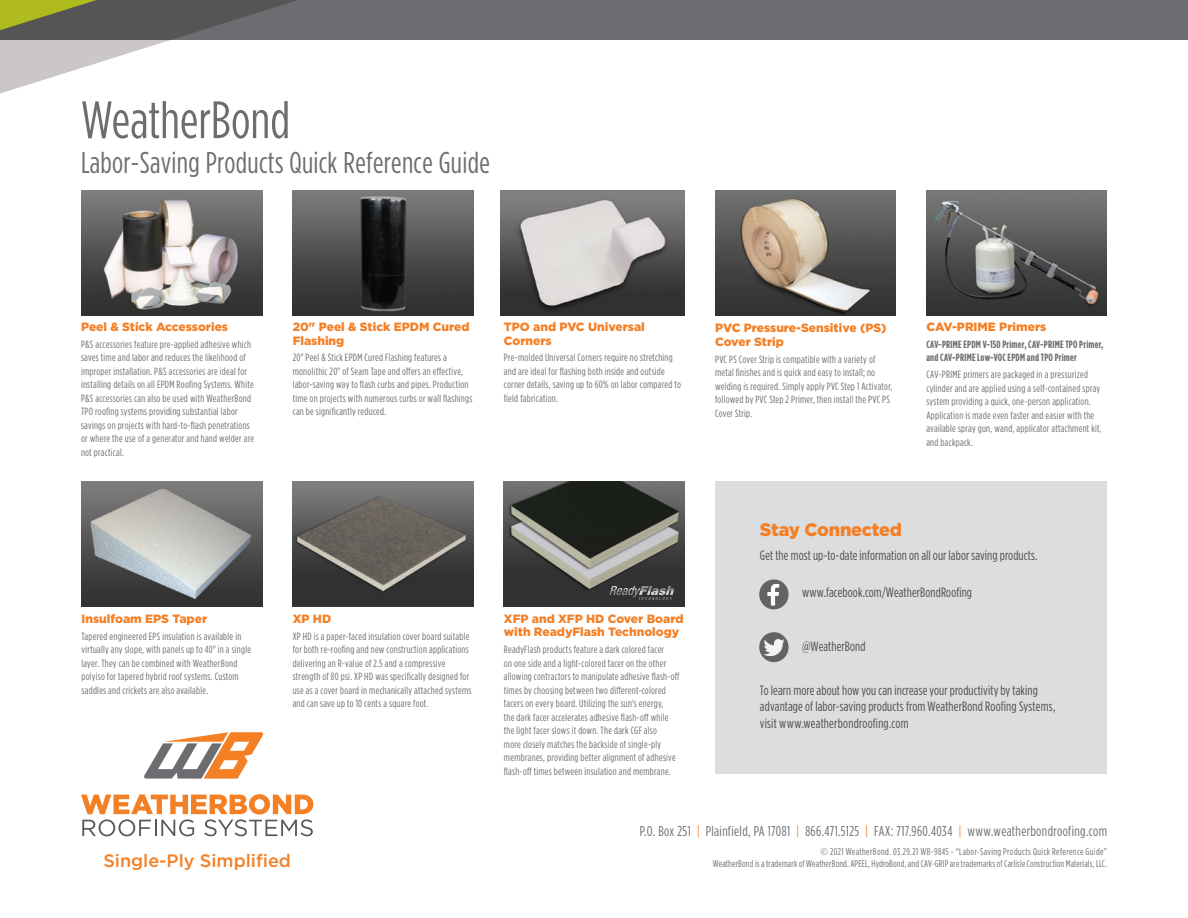
<style>
.page{position:relative;width:1188px;height:918px;background:#fff}
.page>*{position:absolute;margin:0;border:0;box-sizing:border-box;transform-origin:0 0}
.t1{font:52.5px "Gotham Condensed";color:#6c6d70}
.t2{font:30px "Gotham Condensed";letter-spacing:.01em;color:#6c6d70}
.t3{font:500 18px "Gotham";color:#f48026}
.t4{font:900 18px "Gotham";letter-spacing:-.015em;color:#f48026}
.t5{font:14.25px "Gotham Condensed";letter-spacing:.025em;color:#6c6d70}
.t6{font:13.5px/16.5px "Gotham Condensed";letter-spacing:.01em;color:#4b4c4d}
.t7{font:900 12px/13.5px "Gotham";color:#f48026}
.t8{font:10.5px/13.5px "Gotham Condensed";letter-spacing:.025em;color:#6c6d70}
.t9{font:700 10.5px/13.5px "Gotham Condensed";letter-spacing:.02em;color:#6c6d70}
.t10{font:9.75px "Gotham Condensed";letter-spacing:.02em;color:#6c6d70}
.t11{font:9.75px "Gotham Condensed";letter-spacing:.045em;color:#6c6d70}
.s1{color:#f48026}
.s2{font-family:"Gotham"}
</style>
<div class="page">
<img style="left:926px;top:190px;width:181px;height:126px">
<div style="left:0;top:0;width:1188px;height:40px;background:#6c6d70"></div>
<svg style="left:0;top:0;width:297px;height:94px"></svg>
<div style="left:715px;top:481px;width:392px;height:292px;background:#dcdddf"></div>
<img style="left:500px;top:190px;width:185px;height:126px">
<img style="left:81px;top:481px;width:181px;height:125px">
<img style="left:293px;top:190px;width:180px;height:126px">
<img style="left:81px;top:190px;width:181px;height:126px">
<div style="left:759px;top:579px;width:30px;height:30px;background:#636366;border-radius:50%"></div>
<svg style="left:767px;top:584px;width:12px;height:22px"></svg>
<div style="left:759px;top:632px;width:30px;height:30px;background:#636366;border-radius:50%"></div>
<svg style="left:763px;top:639px;width:21px;height:17px"></svg>
<svg style="left:144px;top:732px;width:120px;height:47px"></svg>
<svg style="left:81px;top:794px;width:232px;height:42px"></svg>
<img style="left:504px;top:481px;width:181px;height:125px">
<img style="left:293px;top:481px;width:180px;height:125px">
<img style="left:715px;top:190px;width:181px;height:126px">
<svg style="left:609px;top:586px;width:65px;height:14px"></svg>
<p class="t1" style="left:81px;top:90px;width:211px">WeatherBond</p>
<p class="t2" style="left:81px;top:145px;width:410px">Labor-Saving Products Quick Reference Guide</p>
<p class="t7" style="left:81px;top:320px;width:149px">Peel &amp; Stick Accessories</p>
<p class="t8" style="left:81px;top:337px;width:175px">P&amp;S accessories feature pre-applied adhesive which saves time and labor and reduces the likelihood of improper installation. P&amp;S accessories are ideal for installing details on all EPDM Roofing Systems. White P&amp;S accessories can also be used with WeatherBond TPO roofing systems providing substantial labor savings on projects with hard-to-flash penetrations or where the use of a generator and hand welder are not practical.</p>
<p class="t7" style="left:293px;top:320px;width:178px">20" Peel &amp; Stick EPDM Cured<br>Flashing</p>
<p class="t8" style="left:293px;top:351px;width:181px">20" Peel &amp; Stick EPDM Cured Flashing features a monolithic 20" of Seam Tape and offers an effective, labor-saving way to flash curbs and pipes. Production time on projects with numerous curbs or wall flashings can be significantly reduced.</p>
<p class="t7" style="left:81px;top:612px;width:127px">Insulfoam EPS Taper</p>
<p class="t8" style="left:81px;top:629px;width:171px">Tapered engineered EPS insulation is available in virtually any slope, with panels up to 40" in a single layer. They can be combined with WeatherBond polyiso for tapered hybrid roof systems. Custom saddles and crickets are also available.</p>
<p class="t7" style="left:293px;top:612px;width:40px">XP HD</p>
<p class="t8" style="left:293px;top:629px;width:180px">XP HD is a paper-faced insulation cover board suitable for both re-roofing and new construction applications delivering an R-value of 2.5 and a compressive strength of 80 psi. XP HD was specifically designed for use as a cover board in mechanically attached systems and can save up to 10 cents a square foot.</p>
<p class="t3" style="left:103px;top:849px;width:189px">Single-Ply Simplified</p>
<p class="t7" style="left:504px;top:320px;width:142px">TPO and PVC Universal<br>Corners</p>
<p class="t8" style="left:504px;top:351px;width:179px">Pre-molded Universal Corners require no stretching and are ideal for flashing both inside and outside corner details, saving up to 60% on labor compared to field fabrication.</p>
<p class="t7" style="left:504px;top:612px;width:181px">XFP and XFP HD Cover Board with ReadyFlash Technology</p>
<p class="t8" style="left:504px;top:643px;width:177px">ReadyFlash products feature a dark colored facer<br>on one side and a light-colored facer on the other allowing contractors to manipulate adhesive flash-off times by choosing between two different-colored facers on every board. Utilizing the sun's energy,<br>the dark facer accelerates adhesive flash-off while the light facer slows it down. The dark CGF also<br>more closely matches the backside of single-ply membranes, providing better alignment of adhesive flash-off times between insulation and membrane.</p>
<p class="t7" style="left:715px;top:321px;width:173px">PVC Pressure-Sensitive (PS)<br>Cover Strip</p>
<p class="t8" style="left:715px;top:352px;width:179px">PVC PS Cover Strip is compatible with a variety of metal finishes and is quick and easy to install; no welding is required. Simply apply PVC Step 1 Activator, followed by PVC Step 2 Primer, then install the PVC PS Cover Strip.</p>
<p class="t7" style="left:926px;top:320px;width:121px">CAV-PRIME Primers</p>
<p class="t9" style="left:926px;top:337px;width:179px">CAV-PRIME EPDM V-150 Primer, CAV-PRIME TPO Primer, and CAV-PRIME Low-VOC EPDM and TPO Primer</p>
<p class="t8" style="left:926px;top:368px;width:177px">CAV-PRIME primers are packaged in a pressurized cylinder and are applied using a self-contained spray system providing a quick, one-person application.<br>Application is made even faster and easier with the available spray gun, wand, applicator attachment kit, and backpack.</p>
<p class="t4" style="left:760px;top:520px;width:144px">Stay Connected</p>
<p class="t6" style="left:760px;top:547px;width:279px">Get the most up-to-date information on all our labor saving products.</p>
<p class="t6" style="left:802px;top:584px;width:171px">www.facebook.com/WeatherBondRoofing</p>
<p class="t6" style="left:802px;top:638px;width:65px">@WeatherBond</p>
<p class="t6" style="left:760px;top:682px;width:297px">To learn more about how you can increase your productivity by taking advantage of labor-saving products from WeatherBond Roofing Systems, visit www.weatherbondroofing.com</p>
<p class="t5" style="left:640px;top:823px;width:469px">P.O. Box 251 <span class="s1">|</span> Plainfield, PA 17081 <span class="s1">|</span> 866.471.5125 <span class="s1">|</span> FAX: 717.960.4034 <span class="s1">|</span> www.weatherbondroofing.com</p>
<p class="t11" style="left:820px;top:846px;width:288px"><span class="s2">©</span> 2021 WeatherBond. 03.29.21 WB-9845 - “Labor-Saving Products Quick Reference Guide”</p>
<p class="t10" style="left:713px;top:858px;width:396px">WeatherBond is a trademark of WeatherBond. APEEL, HydroBond, and CAV-GRIP are trademarks of Carlisle Construction Materials, LLC.</p>
</div>
